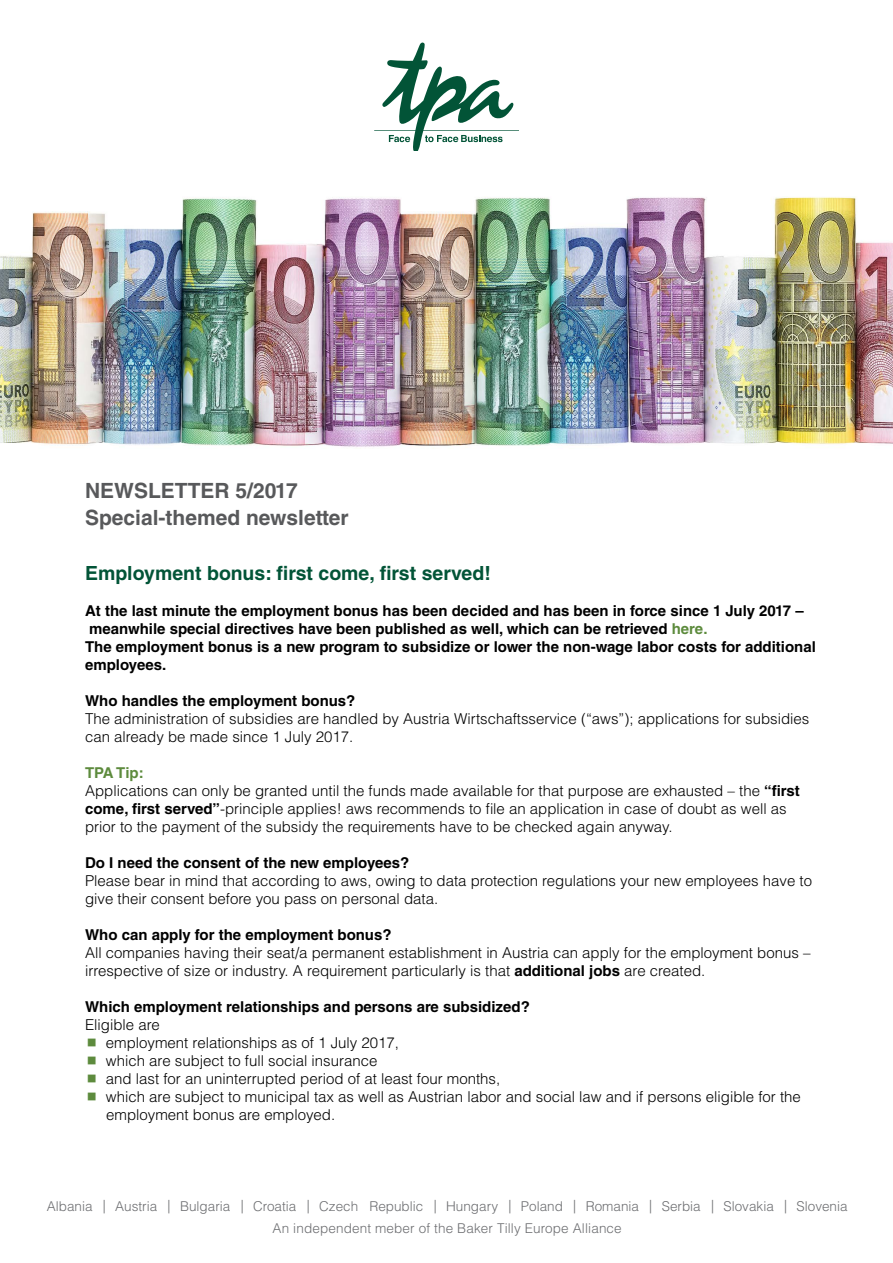
<style>
.page{position:relative;width:893px;height:1263px;background:#fff}
.page>*{position:absolute;margin:0;border:0;box-sizing:border-box;transform-origin:0 0}
.t1{font:700 21px/27px "Helvetica LT Std";color:#58595b}
.t2{font:700 19.5px "Helvetica LT Std";color:#025437}
.t3{font:300 15px/18px "Helvetica LT Std";color:#000}
.t4{font:700 15px/18px "Helvetica LT Std";color:#000}
.t5{font:300 13.5px/21.9px "Helvetica LT Std";color:#6d6e71;text-align:center}
.s1{color:#5d8b3d}
.s2{font-weight:700;color:#5d8b3d}
.s3{font-weight:700}
</style>
<div class="page">
<svg style="left:374px;top:43px;width:145px;height:108px"></svg>
<img style="left:0;top:197px;width:893px;height:250px">
<h1 class="t1" style="left:85px;top:477px;width:265px">NEWSLETTER 5/2017<br>Special-themed newsletter</h1>
<h2 class="t2" style="left:85px;top:561px;width:407px">Employment bonus: first come, first served!</h2>
<p class="t4" style="left:85px;top:602px;width:732px">At the last minute the employment bonus has been decided and has been in force since 1 July 2017 – meanwhile special directives have been published as well, which can be retrieved <span class="s1">here.<br></span>The employment bonus is a new program to subsidize or lower the non-wage labor costs for additional employees.</p>
<p class="t4" style="left:85px;top:692px;width:272px">Who handles the employment bonus?</p>
<p class="t3" style="left:85px;top:710px;width:726px">The administration of subsidies are handled by Austria Wirtschaftsservice (“aws”); applications for subsidies can already be made since 1 July 2017.</p>
<p class="t3" style="left:85px;top:764px;width:716px"><span class="s2">TPA Tip:<br></span>Applications can only be granted until the funds made available for that purpose are exhausted – the <span class="s3">“first come, first served”</span>-principle applies! aws recommends to file an application in case of doubt as well as prior to the payment of the subsidy the requirements have to be checked again anyway.</p>
<p class="t4" style="left:85px;top:854px;width:326px">Do I need the consent of the new employees?</p>
<p class="t3" style="left:85px;top:872px;width:728px">Please bear in mind that according to aws, owing to data protection regulations your new employees have to give their consent before you pass on personal data.</p>
<p class="t4" style="left:85px;top:926px;width:308px">Who can apply for the employment bonus?</p>
<p class="t3" style="left:85px;top:944px;width:727px">All companies having their seat/a permanent establishment in Austria can apply for the employment bonus – irrespective of size or industry. A requirement particularly is that <span class="s3">additional jobs</span> are created.</p>
<p class="t4" style="left:85px;top:998px;width:446px">Which employment relationships and persons are subsidized?</p>
<p class="t3" style="left:106px;top:1016px;width:696px;text-indent:-21px">Eligible are<br>employment relationships as of 1 July 2017,<br>which are subject to full social insurance<br>and last for an uninterrupted period of at least four months,<br>which are subject to municipal tax as well as Austrian labor and social law and if persons eligible for the employment bonus are employed.</p>
<p class="t5" style="left:47px;top:1195px;width:802px">Albania | Austria | Bulgaria | Croatia | Czech Republic | Hungary | Poland | Romania | Serbia | Slovakia | Slovenia<br>An independent meber of the Baker Tilly Europe Alliance</p>
</div>
